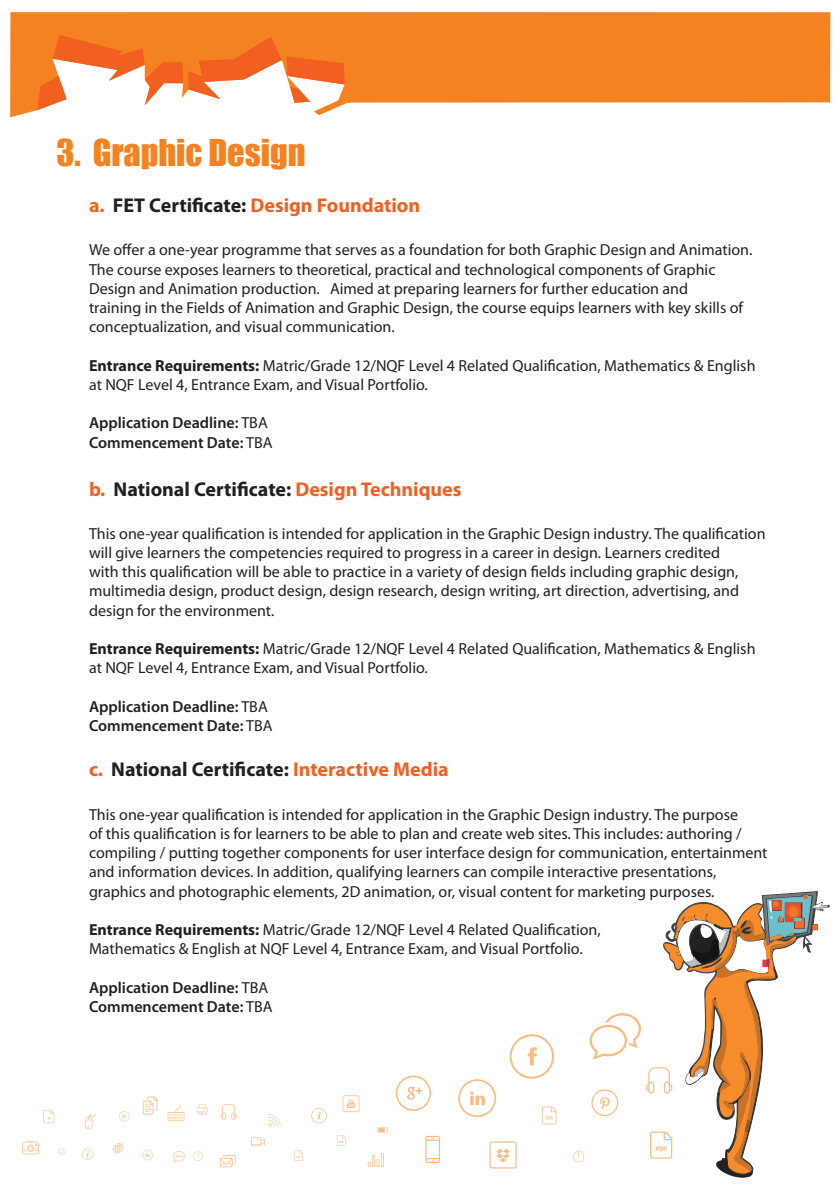
<style>
.page{position:relative;width:840px;height:1191px;background:#fff}
.page>*{position:absolute;margin:0;border:0;box-sizing:border-box;transform-origin:0 0}
.t1{font:34px "Impact";color:#f58220}
.t2{font:700 20px "Myriad Pro";color:#231f20}
.t3{font:700 20px "Myriad Pro";color:#f26021}
.t4{font:16px/19.2px "Myriad Pro";color:#231f20}
.t5{font:600 16px/19.2px "Myriad Pro";color:#231f20}
.s1{color:#231f20}
.s2{font-weight:700}
.s3{font-weight:400}
.s4{color:#f26021}
</style>
<div class="page">
<svg style="left:10px;top:12px;width:819px;height:105px;background:#f69441"></svg>
<svg style="left:509px;top:1034px;width:44px;height:44px"></svg>
<svg style="left:395px;top:1075px;width:36px;height:35px"></svg>
<svg style="left:458px;top:1079px;width:38px;height:38px"></svg>
<svg style="left:425px;top:1135px;width:15px;height:28px"></svg>
<svg style="left:489px;top:1141px;width:27px;height:27px"></svg>
<svg style="left:541px;top:1106px;width:15px;height:18px"></svg>
<svg style="left:572px;top:891px;width:256px;height:287px"></svg>
<svg style="left:143px;top:1096px;width:14px;height:18px"></svg>
<svg style="left:173px;top:1151px;width:12px;height:11px"></svg>
<svg style="left:82px;top:1148px;width:11px;height:11px"></svg>
<svg style="left:251px;top:1137px;width:14px;height:9px"></svg>
<svg style="left:193px;top:1150px;width:10px;height:10px"></svg>
<svg style="left:197px;top:1104px;width:10px;height:10px"></svg>
<svg style="left:85px;top:1114px;width:11px;height:15px"></svg>
<svg style="left:167px;top:1104px;width:17px;height:17px"></svg>
<svg style="left:221px;top:1104px;width:15px;height:15px"></svg>
<svg style="left:220px;top:1155px;width:15px;height:12px"></svg>
<svg style="left:119px;top:1111px;width:10px;height:10px"></svg>
<svg style="left:142px;top:1149px;width:11px;height:11px"></svg>
<svg style="left:113px;top:1143px;width:10px;height:10px"></svg>
<svg style="left:342px;top:1095px;width:17px;height:17px"></svg>
<svg style="left:43px;top:1109px;width:11px;height:14px"></svg>
<svg style="left:294px;top:1150px;width:8px;height:10px"></svg>
<svg style="left:337px;top:1135px;width:8px;height:10px"></svg>
<svg style="left:311px;top:1107px;width:15px;height:16px"></svg>
<svg style="left:268px;top:1114px;width:12px;height:12px"></svg>
<svg style="left:58px;top:1147px;width:7px;height:8px"></svg>
<svg style="left:22px;top:1140px;width:17px;height:14px"></svg>
<svg style="left:377px;top:1127px;width:11px;height:5px"></svg>
<svg style="left:367px;top:1153px;width:16px;height:13px"></svg>
<svg style="left:37px;top:35px;width:307px;height:75px"></svg>
<h1 class="t1" style="left:56px;top:127px;width:250px">3. Graphic Design</h1>
<p class="t3" style="left:89px;top:192px;width:332px">a. <span class="s1">FET Certificate:</span> Design Foundation</p>
<p class="t4" style="left:89px;top:240px;width:664px">We offer a one-year programme that serves as a foundation for both Graphic Design and Animation.<br>The course exposes learners to theoretical, practical and technological components of Graphic Design and Animation production. Aimed at preparing learners for further education and<br>training in the Fields of Animation and Graphic Design, the course equips learners with key skills of conceptualization, and visual communication.</p>
<p class="t4" style="left:89px;top:355px;width:667px"><span class="s2">Entrance Requirements:</span> Matric/Grade 12/NQF Level 4 Related Qualification, Mathematics &amp; English at NQF Level 4, Entrance Exam, and Visual Portfolio.</p>
<p class="t5" style="left:89px;top:413px;width:185px">Application Deadline: <span class="s3">TBA<br></span>Commencement Date: <span class="s3">TBA</span></p>
<p class="t2" style="left:89px;top:476px;width:374px"><span class="s4">b.</span> National Certificate: <span class="s4">Design Techniques</span></p>
<p class="t4" style="left:89px;top:523px;width:677px">This one-year qualification is intended for application in the Graphic Design industry. The qualification will give learners the competencies required to progress in a career in design. Learners credited<br>with this qualification will be able to practice in a variety of design fields including graphic design, multimedia design, product design, design research, design writing, art direction, advertising, and design for the environment.</p>
<p class="t4" style="left:89px;top:639px;width:667px"><span class="s2">Entrance Requirements:</span> Matric/Grade 12/NQF Level 4 Related Qualification, Mathematics &amp; English at NQF Level 4, Entrance Exam, and Visual Portfolio.</p>
<p class="t5" style="left:89px;top:696px;width:185px">Application Deadline: <span class="s3">TBA<br></span>Commencement Date: <span class="s3">TBA</span></p>
<p class="t2" style="left:89px;top:756px;width:361px"><span class="s4">c.</span> National Certificate: <span class="s4">Interactive Media</span></p>
<p class="t4" style="left:89px;top:804px;width:679px">This one-year qualification is intended for application in the Graphic Design industry. The purpose<br>of this qualification is for learners to be able to plan and create web sites. This includes: authoring / compiling / putting together components for user interface design for communication, entertainment and information devices. In addition, qualifying learners can compile interactive presentations, graphics and photographic elements, 2D animation, or, visual content for marketing purposes.</p>
<p class="t4" style="left:89px;top:919px;width:513px"><span class="s2">Entrance Requirements:</span> Matric/Grade 12/NQF Level 4 Related Qualification,<br>Mathematics &amp; English at NQF Level 4, Entrance Exam, and Visual Portfolio.</p>
<p class="t5" style="left:89px;top:977px;width:185px">Application Deadline: <span class="s3">TBA<br></span>Commencement Date: <span class="s3">TBA</span></p>
</div>
